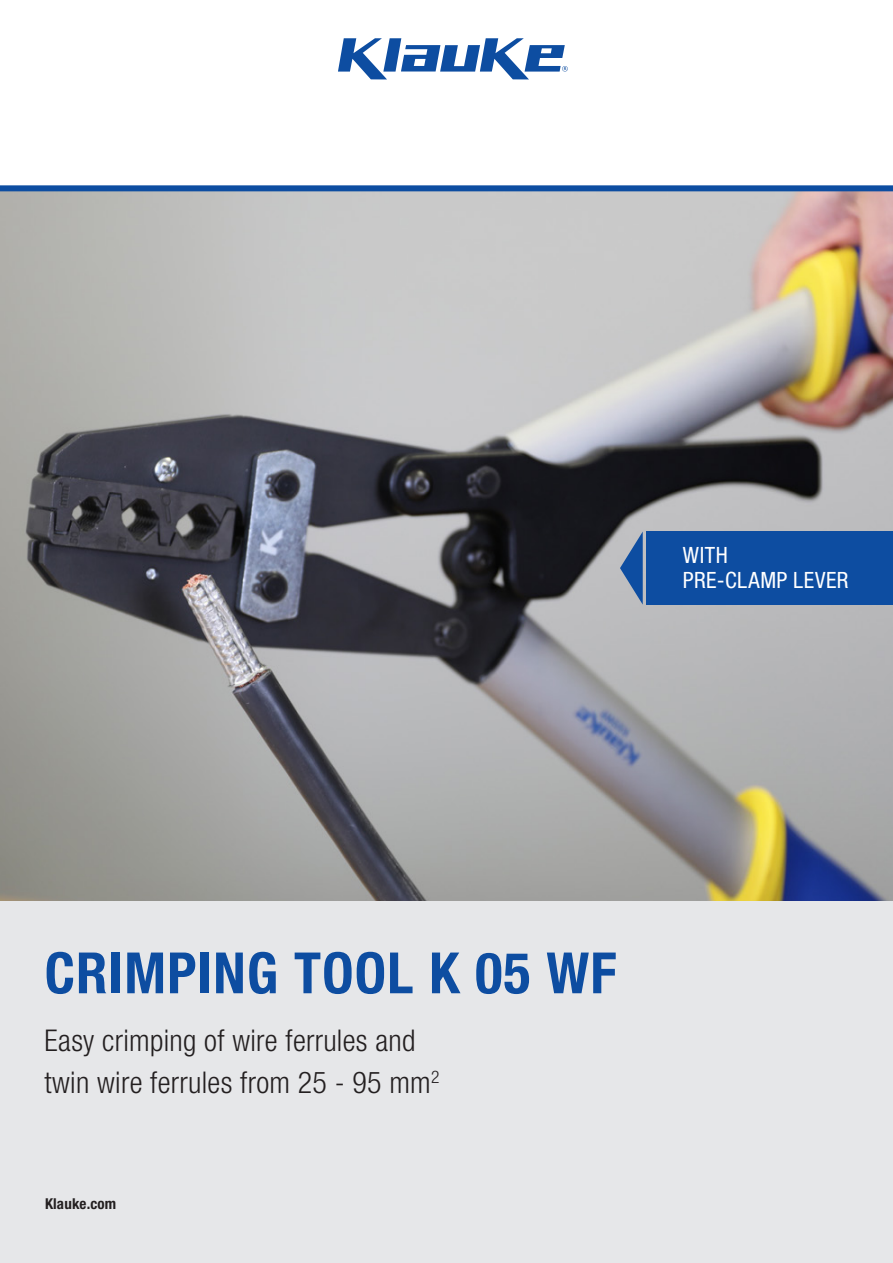
<style>
.page{position:relative;width:893px;height:1263px;background:#fff}
.page>*{position:absolute;margin:0;border:0;box-sizing:border-box;transform-origin:0 0}
.t1{font:700 condensed 57px "Helvetica Neue LT Pro";letter-spacing:.02em;color:#0d4da1}
.t2{font:300 condensed 30px/42px "Helvetica Neue LT Pro";letter-spacing:.01em;color:#231f20}
.t3{font:condensed 22.5px/25px "Helvetica Neue LT Pro";letter-spacing:.025em;color:#fff}
.t4{font:700 condensed 15px "Helvetica Neue LT Pro";letter-spacing:.01em;color:#231f20}
</style>
<div class="page">
<img style="left:0;top:191px;width:893px;height:710px">
<svg style="left:338px;top:38px;width:230px;height:41px"></svg>
<div style="left:0;top:185px;width:893px;height:6px;background:#0d4da1"></div>
<div style="left:646px;top:531px;width:247px;height:74px;background:#0d4da1"></div>
<svg style="left:620px;top:531px;width:23px;height:74px"></svg>
<div style="left:0;top:901px;width:893px;height:362px;background:#e6e7e9"></div>
<p class="t3" style="left:683px;top:542px;width:167px">WITH<br>PRE-CLAMP LEVER</p>
<h1 class="t1" style="left:45px;top:938px;width:573px">CRIMPING TOOL K 05 WF</h1>
<p class="t2" style="left:45px;top:1019px;width:396px">Easy crimping of wire ferrules and twin wire ferrules from 25 - 95 mm<sup>2</sup></p>
<p class="t4" style="left:45px;top:1194px;width:73px">Klauke.com</p>
</div>
